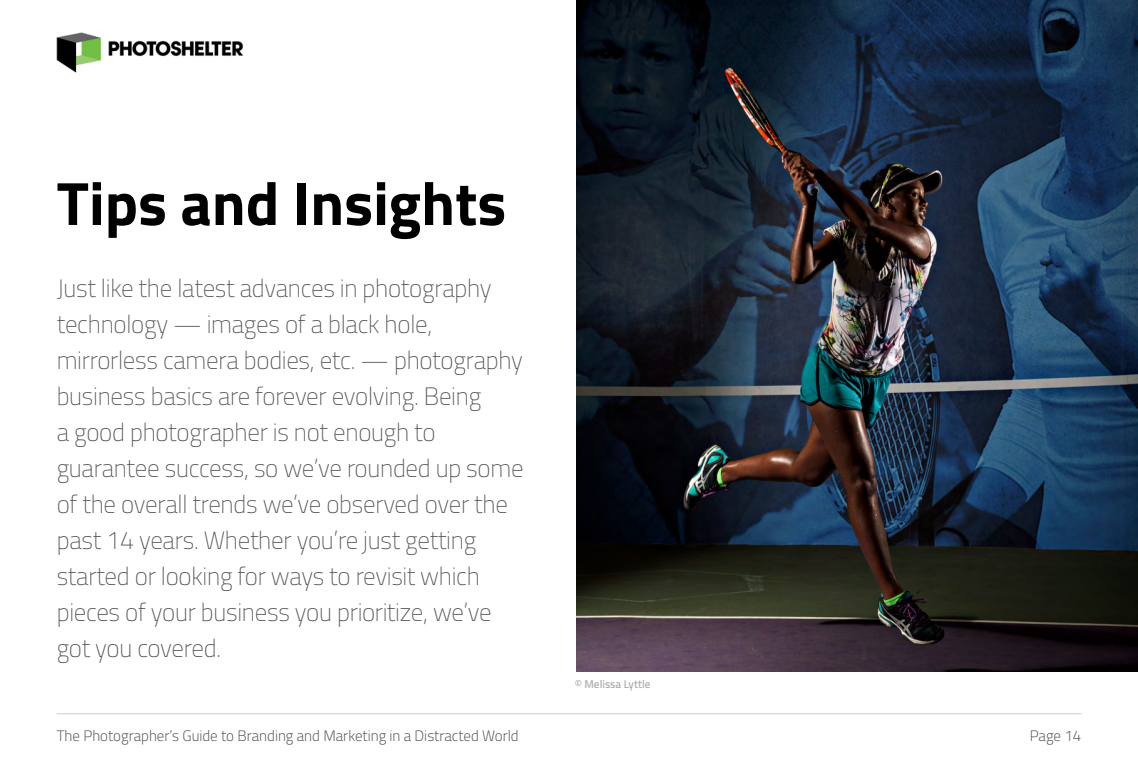
<style>
.page{position:relative;width:1138px;height:765px;background:#fff}
.page>*{position:absolute;margin:0;border:0;box-sizing:border-box;transform-origin:0 0}
.t1{font:700 61.25px "Cairo";color:#000}
.t2{font:200 25px/36px "Cairo";letter-spacing:-.01em;color:#515151}
.t3{font:300 15px "Cairo";color:#515151}
.t4{font:600 11.25px "Cairo";color:#a9a9a9}
</style>
<div class="page">
<hr style="left:57px;top:713px;width:1024px;height:1px;background:#d7d7d7">
<img style="left:56px;top:32px;width:188px;height:41px">
<img style="left:576px;top:0;width:562px;height:672px">
<h1 class="t1" style="left:57px;top:168px;width:451px">Tips and Insights</h1>
<p class="t2" style="left:57px;top:270px;width:468px">Just like the latest advances in photography technology — images of a black hole, mirrorless camera bodies, etc. — photography business basics are forever evolving. Being<br>a good photographer is not enough to guarantee success, so we’ve rounded up some of the overall trends we’ve observed over the past 14 years. Whether you’re just getting started or looking for ways to revisit which pieces of your business you prioritize, we’ve got you covered.</p>
<p class="t4" style="left:575px;top:678px;width:77px">© Melissa Lyttle</p>
<p class="t3" style="left:57px;top:727px;width:463px">The Photographer’s Guide to Branding and Marketing in a Distracted World</p>
<p class="t3" style="left:1029px;top:727px;width:53px">Page 14</p>
</div>
